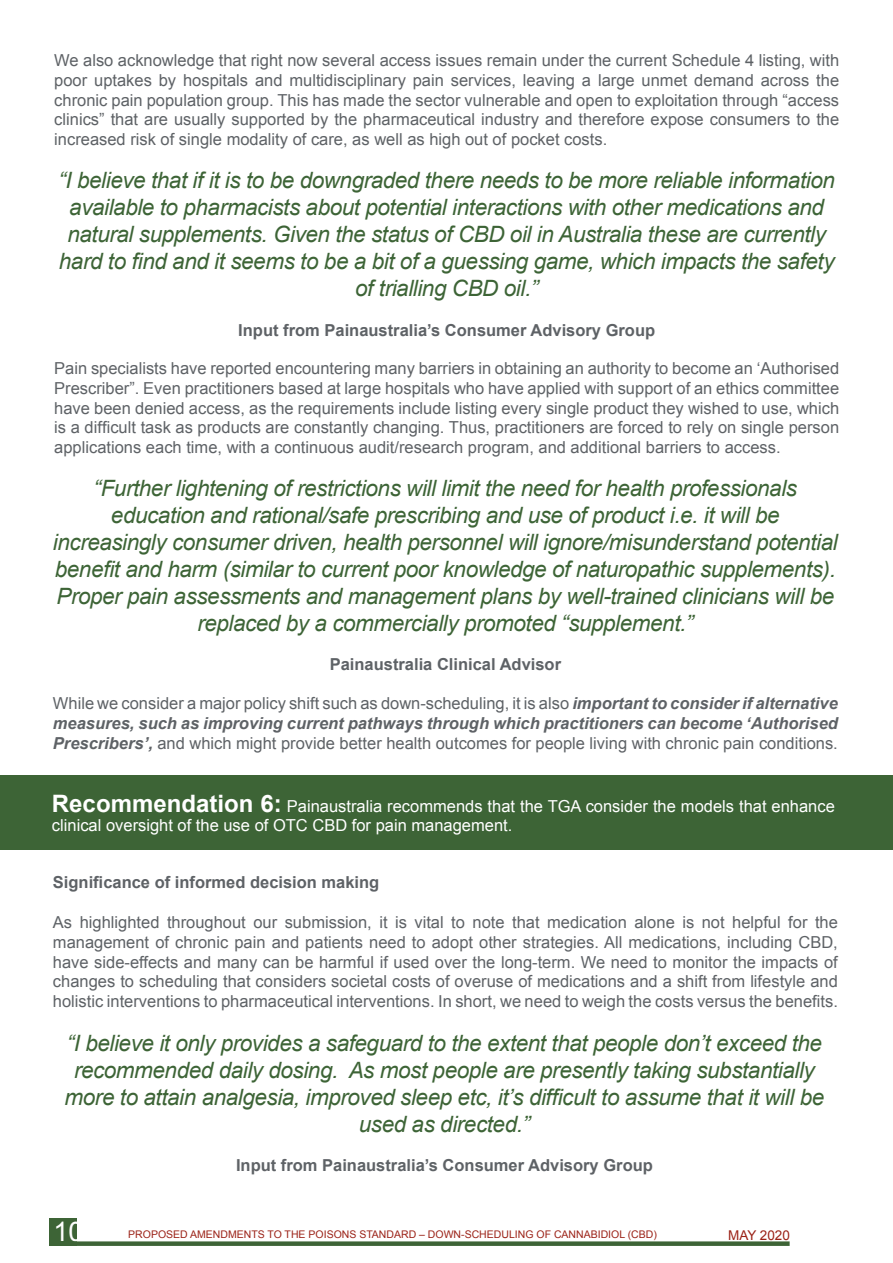
<style>
.page{position:relative;width:893px;height:1263px;background:#fff}
.page>*{position:absolute;margin:0;border:0;box-sizing:border-box;transform-origin:0 0}
.t1{font:27px "Arial";color:#fff}
.t2{font:italic 22.5px/27px "Arial";letter-spacing:-.02em;color:#3d6436;text-align:center}
.t3{font:16.5px/19.8px "Arial";color:#5e6266;text-align:justify}
.t4{font:700 16.5px "Arial";color:#5e6266}
.t5{font:16.5px/19.8px "Arial";color:#fff}
.t6{font:13.5px "Arial";color:#9b2217}
.t7{font:10.5px "Arial";color:#9b2217}
.s1{font-weight:700;font-style:italic}
.s2{font-weight:700;font-size:24px}
</style>
<div class="page">
<div style="left:49px;top:1218px;width:27px;height:28px;background:#3d6436"></div>
<div style="left:50px;top:1241px;width:740px;height:5px;background:#3d6436"></div>
<div style="left:0;top:776px;width:893px;height:74px;background:#3d6436"></div>
<p class="t3" style="left:54px;top:50px;width:786px">We also acknowledge that right now several access issues remain under the current Schedule 4 listing, with poor uptakes by hospitals and multidisciplinary pain services, leaving a large unmet demand across the chronic pain population group. This has made the sector vulnerable and open to exploitation through “access clinics” that are usually supported by the pharmaceutical industry and therefore expose consumers to the increased risk of single modality of care, as well as high out of pocket costs.</p>
<p class="t2" style="left:59px;top:167px;width:778px">“I believe that if it is to be downgraded there needs to be more reliable information available to pharmacists about potential interactions with other medications and natural supplements. Given the status of CBD oil in Australia these are currently hard to find and it seems to be a bit of a guessing game, which impacts the safety of trialling CBD oil.”</p>
<p class="t4" style="left:238px;top:319px;width:418px">Input from Painaustralia’s Consumer Advisory Group</p>
<p class="t3" style="left:54px;top:358px;width:786px">Pain specialists have reported encountering many barriers in obtaining an authority to become an ‘Authorised Prescriber”. Even practitioners based at large hospitals who have applied with support of an ethics committee have been denied access, as the requirements include listing every single product they wished to use, which is a difficult task as products are constantly changing. Thus, practitioners are forced to rely on single person applications each time, with a continuous audit/research program, and additional barriers to access.</p>
<p class="t2" style="left:53px;top:474px;width:786px">“Further lightening of restrictions will limit the need for health professionals education and rational/safe prescribing and use of product i.e. it will be increasingly consumer driven, health personnel will ignore/misunderstand potential benefit and harm (similar to current poor knowledge of naturopathic supplements).<br>Proper pain assessments and management plans by well-trained clinicians will be replaced by a commercially promoted “supplement.”</p>
<p class="t4" style="left:330px;top:654px;width:233px">Painaustralia Clinical Advisor</p>
<p class="t3" style="left:53px;top:694px;width:786px">While we consider a major policy shift such as down-scheduling, it is also <span class="s1">important to consider if alternative measures, such as improving current pathways through which practitioners can become ‘Authorised Prescribers’,</span> and which might provide better health outcomes for people living with chronic pain conditions.</p>
<p class="t5" style="left:52px;top:796px;width:784px"><span class="s2">Recommendation 6:</span> Painaustralia recommends that the TGA consider the models that enhance clinical oversight of the use of OTC CBD for pain management.</p>
<p class="t4" style="left:53px;top:872px;width:328px">Significance of informed decision making</p>
<p class="t3" style="left:53px;top:912px;width:786px">As highlighted throughout our submission, it is vital to note that medication alone is not helpful for the management of chronic pain and patients need to adopt other strategies. All medications, including CBD, have side-effects and many can be harmful if used over the long-term. We need to monitor the impacts of changes to scheduling that considers societal costs of overuse of medications and a shift from lifestyle and holistic interventions to pharmaceutical interventions. In short, we need to weigh the costs versus the benefits.</p>
<p class="t2" style="left:65px;top:1029px;width:761px">“I believe it only provides a safeguard to the extent that people don’t exceed the recommended daily dosing. As most people are presently taking substantially more to attain analgesia, improved sleep etc, it’s difficult to assume that it will be used as directed.”</p>
<p class="t4" style="left:236px;top:1154px;width:418px">Input from Painaustralia’s Consumer Advisory Group</p>
<h1 class="t1" style="left:53px;top:1214px;width:32px">10</h1>
<p class="t7" style="left:128px;top:1227px;width:530px">PROPOSED AMENDMENTS TO THE POISONS STANDARD – DOWN-SCHEDULING OF CANNABIDIOL (CBD)</p>
<p class="t6" style="left:728px;top:1226px;width:63px">MAY 2020</p>
</div>
